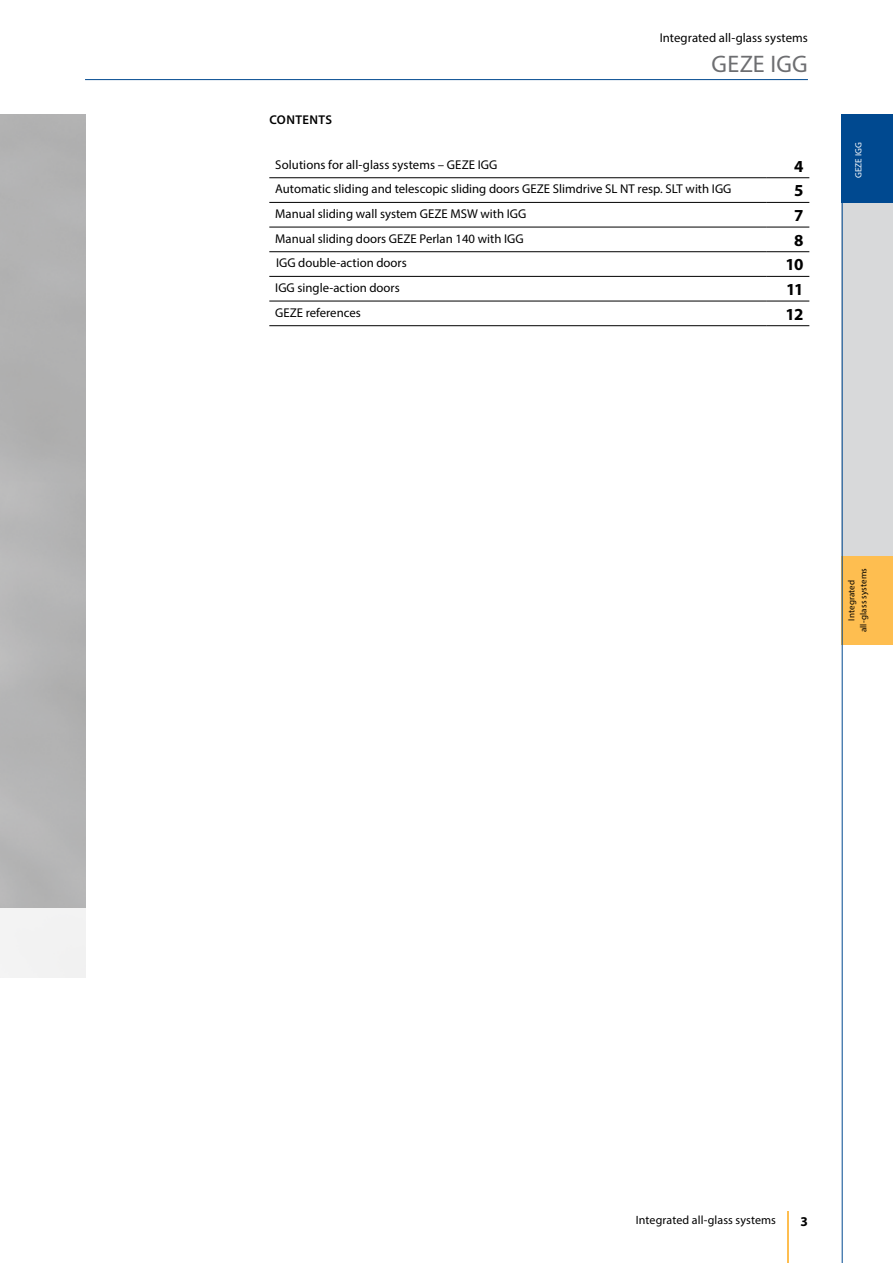
<style>
.page{position:relative;width:893px;height:1263px;background:#fff}
.page>*{position:absolute;margin:0;border:0;box-sizing:border-box;transform-origin:0 0}
.t1{font:24px "Myriad Pro";letter-spacing:.015em;color:#6d6e71}
.t2{font:700 16.8px "Myriad Pro";color:#000}
.t3{font:700 13.5px "Myriad Pro";color:#000}
.t4{font:12.75px "Myriad Pro";color:#000}
.t5{font:600 12.75px "Myriad Pro";letter-spacing:.03em;color:#000}
.t6{font:12px "Myriad Pro";letter-spacing:.005em;color:#000}
.t7{font:9px/12px "Myriad Pro";letter-spacing:.015em;color:#000;text-align:center}
.t8{font:9px "Myriad Pro";letter-spacing:.02em;color:#fff}
</style>
<div class="page">
<hr style="left:85px;top:79px;width:723px;height:1px;background:#004990">
<hr style="left:787px;top:1212px;width:2px;height:51px;background:#febe50">
<div style="left:842px;top:115px;width:50px;height:88px;background:#004990"></div>
<div style="left:842px;top:203px;width:50px;height:88px;background:#d8d9da"></div>
<div style="left:842px;top:291px;width:50px;height:89px;background:#d8d9da"></div>
<div style="left:842px;top:379px;width:50px;height:89px;background:#d8d9da"></div>
<div style="left:842px;top:468px;width:50px;height:88px;background:#d8d9da"></div>
<div style="left:842px;top:556px;width:50px;height:88px;background:#febe50"></div>
<hr style="left:842px;top:202px;width:1px;height:1061px;background:#004990">
<div style="left:0;top:908px;width:85px;height:69px;background:#f2f2f2"></div>
<hr style="left:269px;top:177px;width:498px;height:1px;background:#000">
<hr style="left:767px;top:177px;width:42px;height:1px;background:#000">
<hr style="left:269px;top:202px;width:498px;height:1px;background:#000">
<hr style="left:767px;top:202px;width:42px;height:1px;background:#000">
<hr style="left:269px;top:227px;width:498px;height:1px;background:#000">
<hr style="left:767px;top:227px;width:42px;height:1px;background:#000">
<hr style="left:269px;top:251px;width:498px;height:1px;background:#000">
<hr style="left:767px;top:251px;width:42px;height:1px;background:#000">
<hr style="left:269px;top:276px;width:498px;height:1px;background:#000">
<hr style="left:767px;top:276px;width:42px;height:1px;background:#000">
<hr style="left:269px;top:301px;width:498px;height:1px;background:#000">
<hr style="left:767px;top:301px;width:42px;height:1px;background:#000">
<hr style="left:269px;top:325px;width:498px;height:1px;background:#000">
<hr style="left:767px;top:325px;width:42px;height:1px;background:#000">
<p class="t5" style="left:269px;top:112px;width:64px">CONTENTS</p>
<p class="t4" style="left:660px;top:30px;width:150px">Integrated all-glass systems</p>
<h1 class="t1" style="left:711px;top:49px;width:98px">GEZE IGG</h1>
<p class="t4" style="left:275px;top:156px;width:224px">Solutions for all-glass systems – GEZE IGG</p>
<h2 class="t2" style="left:794px;top:155px;width:11px">4</h2>
<p class="t4" style="left:275px;top:181px;width:458px">Automatic sliding and telescopic sliding doors GEZE Slimdrive SL NT resp. SLT with IGG</p>
<h2 class="t2" style="left:794px;top:180px;width:11px">5</h2>
<p class="t4" style="left:275px;top:206px;width:253px">Manual sliding wall system GEZE MSW with IGG</p>
<h2 class="t2" style="left:794px;top:204px;width:11px">7</h2>
<p class="t4" style="left:275px;top:230px;width:250px">Manual sliding doors GEZE Perlan 140 with IGG</p>
<h2 class="t2" style="left:794px;top:229px;width:11px">8</h2>
<p class="t4" style="left:276px;top:255px;width:132px">IGG double-action doors</p>
<h2 class="t2" style="left:785px;top:254px;width:19px">10</h2>
<p class="t4" style="left:275px;top:280px;width:126px">IGG single-action doors</p>
<h2 class="t2" style="left:786px;top:278px;width:19px">11</h2>
<p class="t4" style="left:275px;top:304px;width:87px">GEZE references</p>
<h2 class="t2" style="left:786px;top:303px;width:19px">12</h2>
<p class="t8" style="left:853px;top:178px;width:38px;rotate:-90deg">GEZE IGG</p>
<p class="t7" style="left:845px;top:632px;width:66px;rotate:-90deg">Integrated all-glass systems</p>
<p class="t6" style="left:636px;top:1213px;width:142px">Integrated all-glass systems</p>
<p class="t3" style="left:801px;top:1212px;width:9px">3</p>
</div>
